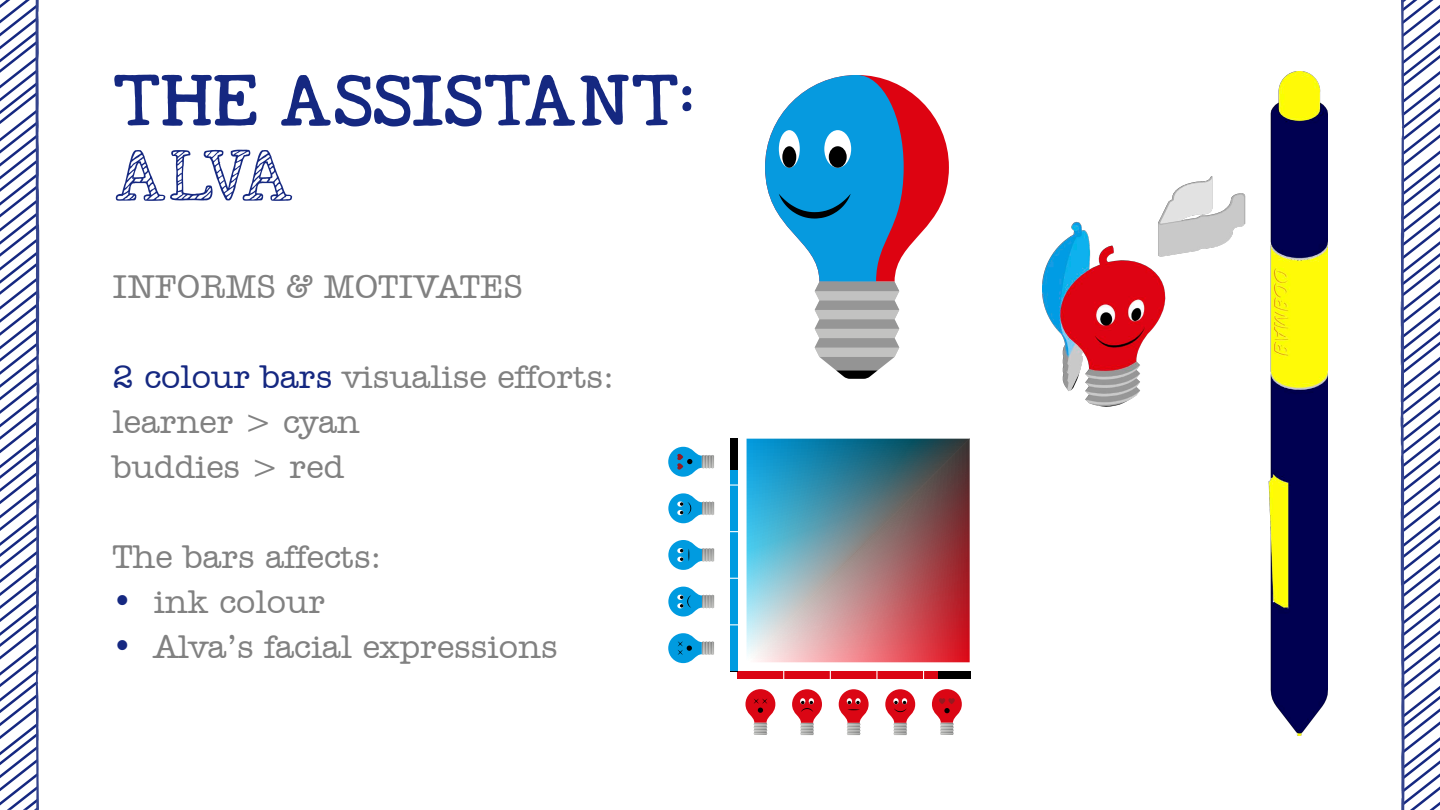
<style>
.page{position:relative;width:1440px;height:810px;background:#fff}
.page>*{position:absolute;margin:0;border:0;box-sizing:border-box;transform-origin:0 0}
.t1{font:52.5px "KG Nextto Me Solid";color:#152881}
.t2{font:52.5px "KG Nextto Me Sketched";color:#152881}
.t3{font:500 33.75px/45px "Amer Typewriter IT Cby BT";color:#818181}
.s1{color:#152881}
</style>
<div class="page">
<svg style="left:1400px;top:0;width:40px;height:810px"></svg>
<svg style="left:0;top:0;width:40px;height:810px"></svg>
<div style="left:737px;top:671px;width:233px;height:8px;background:#000"></div>
<div style="left:737px;top:671px;width:201px;height:8px;background:#db0614"></div>
<svg style="left:876px;top:671px;width:2px;height:8px"></svg>
<svg style="left:885px;top:689px;width:30px;height:46px"></svg>
<svg style="left:932px;top:689px;width:30px;height:46px"></svg>
<svg style="left:839px;top:689px;width:30px;height:46px"></svg>
<svg style="left:792px;top:689px;width:30px;height:46px"></svg>
<svg style="left:745px;top:689px;width:30px;height:46px"></svg>
<div style="left:730px;top:438px;width:7px;height:233px;background:#000"></div>
<div style="left:730px;top:470px;width:7px;height:201px;background:#009be0"></div>
<svg style="left:730px;top:484px;width:8px;height:2px"></svg>
<svg style="left:668px;top:493px;width:46px;height:30px"></svg>
<svg style="left:668px;top:447px;width:46px;height:30px"></svg>
<svg style="left:668px;top:540px;width:46px;height:30px"></svg>
<svg style="left:668px;top:587px;width:46px;height:30px"></svg>
<svg style="left:668px;top:633px;width:46px;height:30px"></svg>
<img style="left:746px;top:438px;width:224px;height:224px">
<svg style="left:765px;top:75px;width:184px;height:304px"></svg>
<img style="left:1042px;top:71px;width:285px;height:664px">
<h1 class="t1" style="left:113px;top:62px;width:583px">THE ASSISTANT:</h1>
<h1 class="t2" style="left:113px;top:137px;width:184px">A LVA</h1>
<p class="t3" style="left:113px;top:263px;width:411px">INFORMS &amp; MOTIVATES</p>
<p class="t3" style="left:113px;top:353px;width:503px"><span class="s1">2 colour bars</span> visualise efforts: learner &gt; cyan<br>buddies &gt; red</p>
<p class="t3" style="left:113px;top:533px;width:271px">The bars affects:</p>
<p class="t3" style="left:113px;top:578px;width:214px"><span class="s1">•</span> ink colour</p>
<p class="t3" style="left:113px;top:623px;width:447px"><span class="s1">•</span> Alva’s facial expressions</p>
</div>
